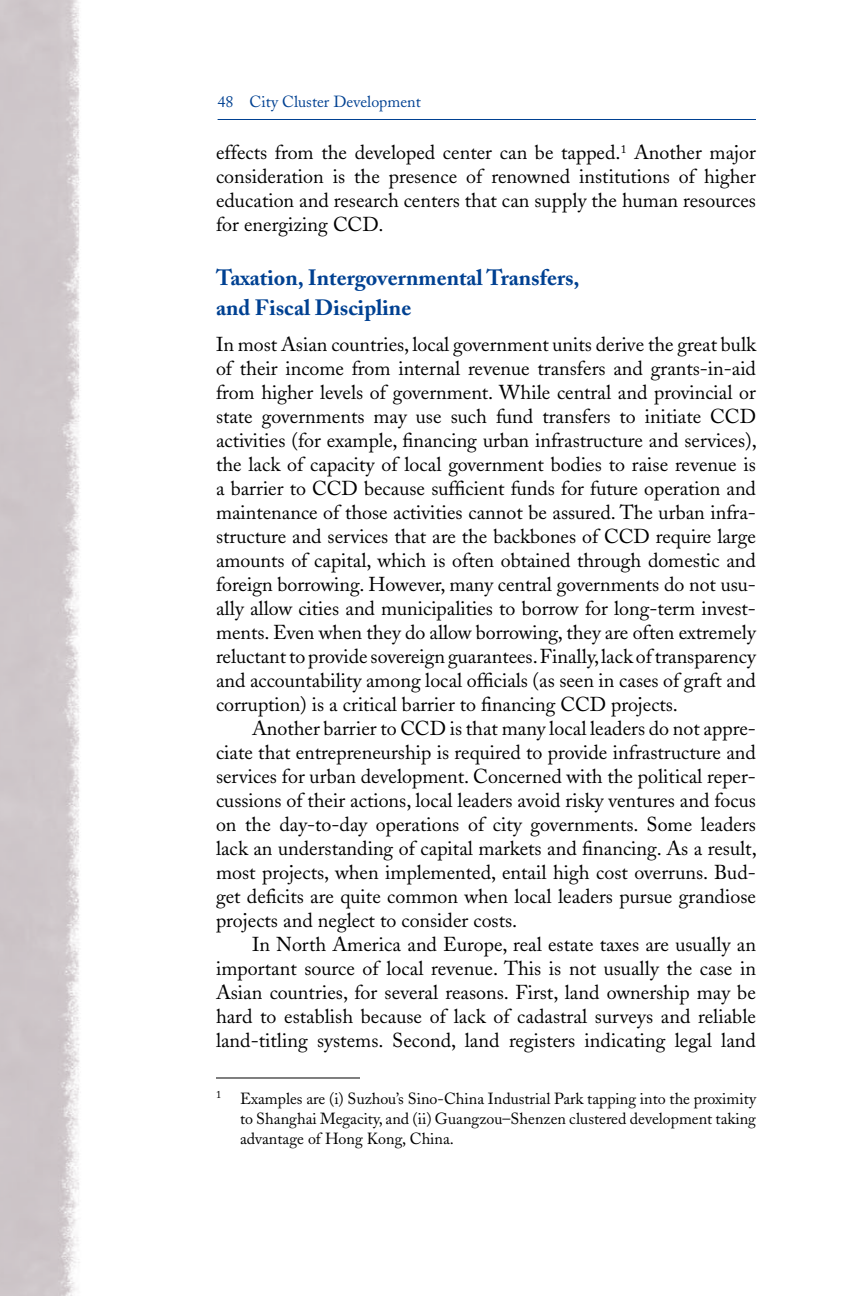
<style>
.page{position:relative;width:864px;height:1296px;background:#fff}
.page>*{position:absolute;margin:0;border:0;box-sizing:border-box;transform-origin:0 0}
.t1{font:700 22px/30px "Adobe Caslon";color:#004192}
.t2{font:20px/24px "Adobe Caslon";color:#000;text-align:justify}
.t3{font:16px/20px "Adobe Caslon";color:#000;text-align:justify}
.t4{font:16px "Adobe Caslon";color:#004192}
</style>
<div class="page">
<hr style="left:218px;top:119px;width:538px;height:1px;background:#004192">
<img style="left:0;top:0;width:80px;height:1296px">
<hr style="left:216px;top:1077px;width:144px;height:1px;background:#000">
<p class="t4" style="left:218px;top:92px;width:205px">48 City Cluster Development</p>
<p class="t2" style="left:216px;top:141px;width:542px">effects from the developed center can be tapped.<sup>1</sup> Another major consideration is the presence of renowned institutions of higher education and research centers that can supply the human resources for energizing CCD.</p>
<p class="t1" style="left:216px;top:263px;width:365px">Taxation, Intergovernmental Transfers, and Fiscal Discipline</p>
<p class="t2" style="left:216px;top:333px;width:542px">In most Asian countries, local government units derive the great bulk of their income from internal revenue transfers and grants-in-aid from higher levels of government. While central and provincial or state governments may use such fund transfers to initiate CCD activities (for example, financing urban infrastructure and services), the lack of capacity of local government bodies to raise revenue is a barrier to CCD because sufficient funds for future operation and maintenance of those activities cannot be assured. The urban infra&shy;structure and services that are the backbones of CCD require large amounts of capital, which is often obtained through domestic and foreign borrowing. However, many central governments do not usu&shy;ally allow cities and municipalities to borrow for long-term invest&shy;ments. Even when they do allow borrowing, they are often extremely reluctant to provide sovereign guarantees. Finally, lack of transparency and accountability among local officials (as seen in cases of graft and corruption) is a critical barrier to financing CCD projects.</p>
<p class="t2" style="left:216px;top:717px;width:542px;text-align:left;text-indent:36px">Another barrier to CCD is that many local leaders do not appre&shy;ciate that entrepreneurship is required to provide infrastructure and services for urban development. Concerned with the political reper&shy;cussions of their actions, local leaders avoid risky ventures and focus on the day-to-day operations of city governments. Some leaders lack an understanding of capital markets and financing. As a result, most projects, when implemented, entail high cost overruns. Bud&shy;get deficits are quite common when local leaders pursue grandiose projects and neglect to consider costs.</p>
<p class="t2" style="left:216px;top:933px;width:542px;text-indent:36px">In North America and Europe, real estate taxes are usually an important source of local revenue. This is not usually the case in Asian countries, for several reasons. First, land ownership may be hard to establish because of lack of cadastral surveys and reliable land-titling systems. Second, land registers indicating legal land</p>
<p class="t3" style="left:240px;top:1089px;width:518px;text-indent:-24px"><sup>1</sup> Examples are (i) Suzhou’s Sino-China Industrial Park tapping into the proximity to Shanghai Megacity, and (ii) Guangzou–Shenzen clustered development taking advantage of Hong Kong, China.</p>
</div>
